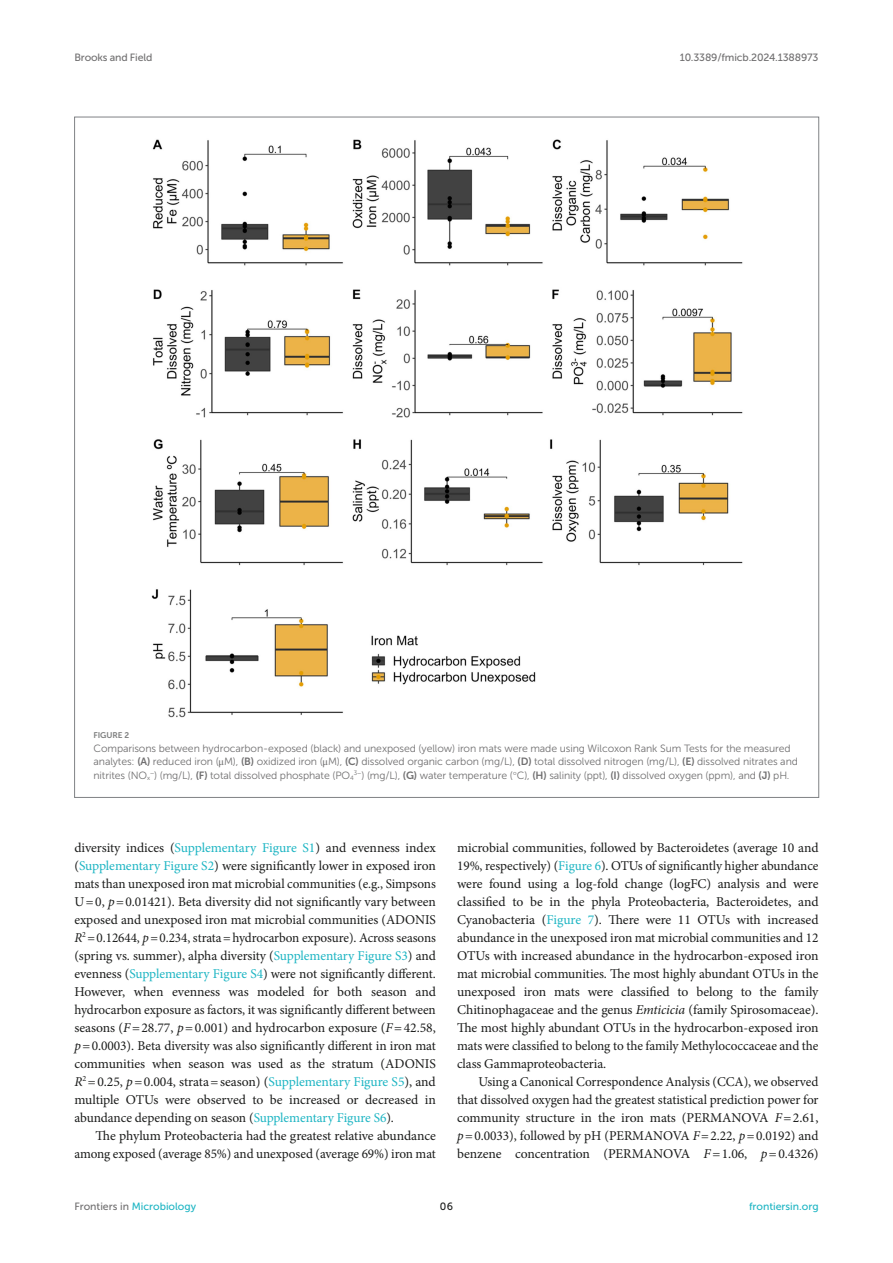
<style>
.page{position:relative;width:893px;height:1263px;background:#fff}
.page>*{position:absolute;margin:0;border:0;box-sizing:border-box;transform-origin:0 0}
.TEXT{font:13.5px/18px "Minion Pro";letter-spacing:-.005em;color:#1b1c1b;text-align:justify}
.TEXT_FLUSH{font:13.5px/18px "Minion Pro";letter-spacing:-.005em;color:#1b1c1b;text-align:justify}
.FIG_LEG{font:10.5px/13.5px "Museo Sans 300";letter-spacing:-.01em;color:#706f70}
.t1{font:10.5px "Museo Sans 500";letter-spacing:-.015em;color:#706f70}
.t2{font:10.5px "Museo Sans 500";color:#1db5c3}
.t3{font:10.5px "Museo Sans 500";color:#1b1c1b}
.FIG_HD{font:8.25px "Museo Sans 700";letter-spacing:-.01em;color:#7e7f7f}
.s1{font-family:"Museo Sans 700"}
.s2{font-family:"STIX General"}
.s3{font-family:"STIX"}
.s4{color:#1db5c3}
.s5{font-style:italic}
.s6{color:#706f70}
</style>
<div class="page">
<img style="left:151px;top:139px;width:592px;height:579px">
<p class="t1" style="left:74px;top:51px;width:79px">Brooks and Field</p>
<p class="t1" style="left:680px;top:51px;width:140px">10.3389/fmicb.2024.1388973</p>
<p class="FIG_HD" style="left:94px;top:730px;width:37px">FIGURE 2</p>
<p class="FIG_LEG" style="left:94px;top:741px;width:706px">Comparisons between hydrocarbon-exposed (black) and unexposed (yellow) iron mats were made using Wilcoxon Rank Sum Tests for the measured analytes: <span class="s1">(A)</span> reduced iron (<span class="s2">μ</span>M), <span class="s1">(B)</span> oxidized iron (<span class="s2">μ</span>M), <span class="s1">(C)</span> dissolved organic carbon (mg/L), <span class="s1">(D)</span> total dissolved nitrogen (mg/L), <span class="s1">(E)</span> dissolved nitrates and nitrites (NO<sub>x</sub><sup>−</sup>) (mg/L), <span class="s1">(F)</span> total dissolved phosphate (PO<sub>4</sub><sup>3</sup><sup>−</sup>) (mg/L), <span class="s1">(G)</span> water temperature (<span class="s3">°</span>C), <span class="s1">(H)</span> salinity (ppt), <span class="s1">(I)</span> dissolved oxygen (ppm), and <span class="s1">(J)</span> pH.</p>
<p class="TEXT_FLUSH" style="left:74px;top:839px;width:363px">diversity indices (<span class="s4">Supplementary Figure S1</span>) and evenness index (<span class="s4">Supplementary Figure S2</span>) were significantly lower in exposed iron mats than unexposed iron mat microbial communities (e.g., Simpsons U=0, <span class="s5">p</span>=0.01421). Beta diversity did not significantly vary between exposed and unexposed iron mat microbial communities (ADONIS <span class="s5">R</span><sup>2</sup> =0.12644, <span class="s5">p</span>=0.234, strata=hydrocarbon exposure). Across seasons (spring vs. summer), alpha diversity (<span class="s4">Supplementary Figure S3</span>) and evenness (<span class="s4">Supplementary Figure S4</span>) were not significantly different.<br>However, when evenness was modeled for both season and hydrocarbon exposure as factors, it was significantly different between seasons (<span class="s5">F</span>=28.77, <span class="s5">p</span>=0.001) and hydrocarbon exposure (<span class="s5">F</span>=42.58, <span class="s5">p</span>=0.0003). Beta diversity was also significantly different in iron mat communities when season was used as the stratum (ADONIS <span class="s5">R</span><sup>2</sup> =0.25, <span class="s5">p</span>=0.004, strata=season) (<span class="s4">Supplementary Figure S5</span>), and multiple OTUs were observed to be increased or decreased in abundance depending on season (<span class="s4">Supplementary Figure S6</span>).</p>
<p class="TEXT" style="left:74px;top:1127px;width:363px;text-align:right">The phylum Proteobacteria had the greatest relative abundance among exposed (average 85%) and unexposed (average 69%) iron mat</p>
<p class="TEXT" style="left:457px;top:839px;width:363px">microbial communities, followed by Bacteroidetes (average 10 and 19%, respectively) (<span class="s4">Figure 6</span>). OTUs of significantly higher abundance were found using a log-fold change (logFC) analysis and were classified to be in the phyla Proteobacteria, Bacteroidetes, and Cyanobacteria (<span class="s4">Figure 7</span>). There were 11 OTUs with increased abundance in the unexposed iron mat microbial communities and 12<br>OTUs with increased abundance in the hydrocarbon-exposed iron mat microbial communities. The most highly abundant OTUs in the unexposed iron mats were classified to belong to the family Chitinophagaceae and the genus <span class="s5">Emticicia</span> (family Spirosomaceae).<br>The most highly abundant OTUs in the hydrocarbon-exposed iron mats were classified to belong to the family Methylococcaceae and the class Gammaproteobacteria.</p>
<p class="TEXT" style="left:457px;top:1073px;width:363px;text-indent:21px">Using a Canonical Correspondence Analysis (CCA), we observed that dissolved oxygen had the greatest statistical prediction power for community structure in the iron mats (PERMANOVA <span class="s5">F</span>=2.61, <span class="s5">p</span>=0.0033), followed by pH (PERMANOVA <span class="s5">F</span>=2.22, <span class="s5">p</span>=0.0192) and benzene concentration (PERMANOVA <span class="s5">F</span>=1.06, <span class="s5">p</span>=0.4326)</p>
<p class="t2" style="left:74px;top:1200px;width:123px"><span class="s6">Frontiers in</span> Microbiology</p>
<p class="t3" style="left:440px;top:1200px;width:15px">06</p>
<p class="t2" style="left:749px;top:1200px;width:71px">frontiersin.org</p>
</div>
